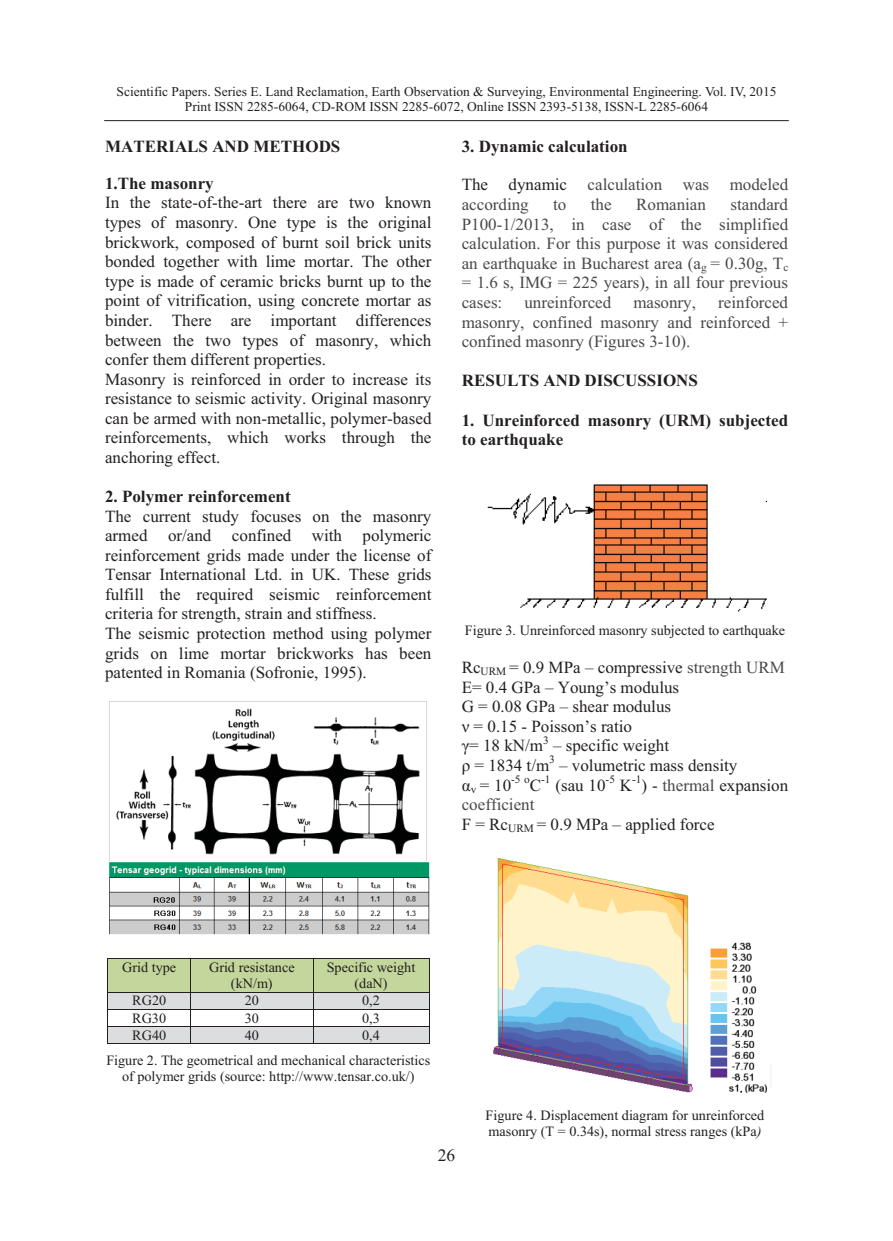
<style>
.page{position:relative;width:893px;height:1241px;background:#fff}
.page>*{position:absolute;margin:0;border:0;box-sizing:border-box;transform-origin:0 0}
.t1{font:17.5px "Times New Roman";color:#231f20}
.t2{font:16.97px/19.6px "Times New Roman";color:#231f20}
.t3{font:16.97px/19.6px "Times New Roman";color:#48484a;text-align:justify}
.t4{font:700 16.97px/19.6px "Times New Roman";color:#231f20}
.t5{font:14.17px/16.3px "Times New Roman";color:#231f20;text-align:center}
.t6{font:13.47px/15.2px "Times New Roman";color:#231f20;text-align:center}
.t7{font:11.38px "Times New Roman";color:#231f20}
.s1{color:#231f20}
.s2{font-style:inherit}
.s3{color:#48484a}
.s4{font-style:italic}
</style>
<div class="page">
<img style="left:110px;top:701px;width:317px;height:160px">
<img style="left:109px;top:862px;width:321px;height:73px">
<img style="left:487px;top:484px;width:280px;height:128px">
<img style="left:493px;top:858px;width:274px;height:235px">
<div style="left:108px;top:958px;width:7px;height:17px;background:#c3d69b"></div>
<div style="left:183px;top:958px;width:7px;height:17px;background:#c3d69b"></div>
<div style="left:108px;top:975px;width:82px;height:16px;background:#c3d69b"></div>
<div style="left:115px;top:958px;width:68px;height:17px;background:#c3d69b"></div>
<div style="left:191px;top:958px;width:7px;height:33px;background:#c3d69b"></div>
<div style="left:305px;top:958px;width:8px;height:33px;background:#c3d69b"></div>
<div style="left:198px;top:958px;width:107px;height:17px;background:#c3d69b"></div>
<div style="left:198px;top:975px;width:107px;height:16px;background:#c3d69b"></div>
<div style="left:313px;top:958px;width:8px;height:33px;background:#c3d69b"></div>
<div style="left:421px;top:958px;width:8px;height:33px;background:#c3d69b"></div>
<div style="left:321px;top:958px;width:100px;height:17px;background:#c3d69b"></div>
<div style="left:321px;top:975px;width:100px;height:16px;background:#c3d69b"></div>
<hr style="left:107px;top:958px;width:322px;height:1px;background:#231f20">
<hr style="left:107px;top:958px;width:1px;height:33px;background:#231f20">
<hr style="left:190px;top:958px;width:1px;height:33px;background:#231f20">
<hr style="left:313px;top:958px;width:1px;height:33px;background:#231f20">
<hr style="left:429px;top:958px;width:1px;height:33px;background:#231f20">
<div style="left:108px;top:992px;width:82px;height:16px;background:#dcddde"></div>
<div style="left:191px;top:992px;width:122px;height:16px;background:#dcddde"></div>
<div style="left:313px;top:992px;width:116px;height:16px;background:#dcddde"></div>
<hr style="left:107px;top:991px;width:322px;height:1px;background:#231f20">
<hr style="left:107px;top:1008px;width:322px;height:1px;background:#231f20">
<div style="left:108px;top:1026px;width:82px;height:16px;background:#dcddde"></div>
<div style="left:191px;top:1026px;width:122px;height:16px;background:#dcddde"></div>
<div style="left:313px;top:1026px;width:116px;height:16px;background:#dcddde"></div>
<hr style="left:107px;top:1025px;width:322px;height:1px;background:#231f20">
<svg style="left:107px;top:992px;width:1px;height:50px"></svg>
<hr style="left:107px;top:1042px;width:83px;height:1px;background:#231f20">
<svg style="left:190px;top:992px;width:1px;height:51px"></svg>
<hr style="left:191px;top:1042px;width:122px;height:1px;background:#231f20">
<svg style="left:313px;top:992px;width:1px;height:50px"></svg>
<hr style="left:313px;top:1042px;width:116px;height:1px;background:#231f20">
<svg style="left:429px;top:992px;width:1px;height:51px"></svg>
<hr style="left:104px;top:120px;width:685px;height:1px;background:#231f20">
<p class="t6" style="left:117px;top:85px;width:661px">Scientific Papers. Series E. Land Reclamation, Earth Observation &amp; Surveying, Environmental Engineering. Vol. IV, 2015<br>Print ISSN 2285-6064, CD-ROM ISSN 2285-6072, Online ISSN 2393-5138, ISSN-L 2285-6064</p>
<p class="t4" style="left:105px;top:138px;width:237px">MATERIALS AND METHODS</p>
<p class="t4" style="left:105px;top:175px;width:110px">1.The masonry</p>
<p class="t2" style="left:105px;top:194px;width:328px">In the state-of-the-art there are two known types of masonry. One type is the original brickwork, composed of burnt soil brick units bonded together with lime mortar. The other type is made of ceramic bricks burnt up to the point of vitrification, using concrete mortar as binder. There are important differences between the two types of masonry, which confer them different properties.<br>Masonry is reinforced in order to increase its resistance to seismic activity. Original masonry can be armed with non-metallic, polymer-based reinforcements, which works through the anchoring effect.</p>
<p class="t4" style="left:105px;top:488px;width:187px">2. Polymer reinforcement</p>
<p class="t2" style="left:105px;top:507px;width:328px">The current study focuses on the masonry armed or/and confined with polymeric reinforcement grids made under the license of Tensar International Ltd. in UK. These grids fulfill the required seismic reinforcement criteria for strength, strain and stiffness.<br>The seismic protection method using polymer grids on lime mortar brickworks has been patented in Romania (Sofronie, 1995).</p>
<p class="t4" style="left:462px;top:138px;width:167px">3. Dynamic calculation</p>
<p class="t3" style="left:462px;top:177px;width:328px"><span class="s1">The dynamic</span> calculation was modeled according</p>
<p class="t3" style="left:462px;top:196px;width:328px;text-indent:269px">standard P100-1/2013, in case of the simplified calculation. For this purpose it was considered an earthquake in Bucharest area (a<sub>g</sub> = 0.30g, T<sub>c </sub>= 1.6 s, IMG = 225 years), in all four previous cases:</p>
<p class="t3" style="left:553px;top:196px;width:15px">to</p>
<p class="t3" style="left:591px;top:196px;width:22px">the</p>
<p class="t3" style="left:636px;top:196px;width:71px">Romanian</p>
<p class="t3" style="left:462px;top:294px;width:328px;text-indent:256px">reinforced masonry, confined masonry and reinforced + confined masonry (Figures 3-10).</p>
<p class="t4" style="left:462px;top:373px;width:238px">RESULTS AND DISCUSSIONS</p>
<p class="t4" style="left:462px;top:412px;width:328px">1. Unreinforced masonry (URM) subjected to earthquake</p>
<p class="t3" style="left:524px;top:294px;width:88px">unreinforced</p>
<p class="t3" style="left:633px;top:294px;width:64px">masonry,</p>
<p class="t5" style="left:465px;top:623px;width:322px">Figure 3. Unreinforced masonry subjected to earthquake</p>
<p class="t2" style="left:462px;top:659px;width:325px">Rc<sub>URM</sub> = 0.9 MPa <span class="s2">–</span> compressive <span class="s3">strength URM<br></span>E= 0.4 GPa <span class="s2">– Young’</span>s modulus<br>G = 0.08 GPa <span class="s2">–</span> shear modulus<br><span class="s2">ν</span> = 0.15 - <span class="s2">Poisson’s</span> ratio<br><span class="s2">γ</span>= 18 kN/m</p>
<p class="t7" style="left:543px;top:735px;width:7px">3</p>
<p class="t2" style="left:553px;top:737px;width:118px"><span class="s2">–</span> specific weight</p>
<p class="t2" style="left:462px;top:757px;width:89px"><span class="s2">ρ</span> = 1834 t/m</p>
<p class="t7" style="left:549px;top:755px;width:7px">3</p>
<p class="t2" style="left:559px;top:757px;width:180px"><span class="s2">–</span> volumetric mass density</p>
<p class="t2" style="left:462px;top:776px;width:51px"><span class="s2">α</span><sub>v</sub> = 10</p>
<p class="t7" style="left:632px;top:774px;width:11px">-1</p>
<p class="t2" style="left:641px;top:776px;width:148px">) - <span class="s3">thermal</span> expansion</p>
<p class="t2" style="left:462px;top:796px;width:254px"><span class="s3">coefficient<br></span>F = Rc<sub>URM</sub> = 0.9 MPa <span class="s2">–</span> applied force</p>
<p class="t7" style="left:541px;top:774px;width:11px">-1</p>
<p class="t2" style="left:555px;top:776px;width:52px">(sau 10</p>
<p class="t7" style="left:606px;top:774px;width:11px">-5</p>
<p class="t7" style="left:511px;top:774px;width:20px">-5 o</p>
<p class="t2" style="left:530px;top:776px;width:13px">C</p>
<p class="t2" style="left:620px;top:776px;width:14px">K</p>
<p class="t5" style="left:122px;top:960px;width:55px">Grid type</p>
<p class="t5" style="left:209px;top:960px;width:87px">Grid resistance (kN/m)</p>
<p class="t5" style="left:327px;top:960px;width:90px">Specific weight (daN)</p>
<p class="t5" style="left:132px;top:993px;width:35px">RG20</p>
<p class="t5" style="left:245px;top:993px;width:16px">20</p>
<p class="t5" style="left:362px;top:993px;width:19px">0,2</p>
<p class="t5" style="left:132px;top:1010px;width:35px">RG30</p>
<p class="t5" style="left:245px;top:1010px;width:16px">30</p>
<p class="t5" style="left:362px;top:1010px;width:19px">0,3</p>
<p class="t5" style="left:132px;top:1027px;width:35px">RG40</p>
<p class="t5" style="left:245px;top:1027px;width:16px">40</p>
<p class="t5" style="left:362px;top:1027px;width:19px">0,4</p>
<p class="t5" style="left:106px;top:1053px;width:325px">Figure 2. The geometrical and mechanical characteristics of polymer grids (source: http://www.tensar.co.uk/)</p>
<p class="t5" style="left:486px;top:1107px;width:280px;text-align:left">Figure 4. Displacement diagram for unreinforced masonry (T = 0.34s), normal stress ranges (kPa<span class="s4">)</span></p>
<p class="t1" style="left:438px;top:1149px;width:19px">26</p>
</div>
